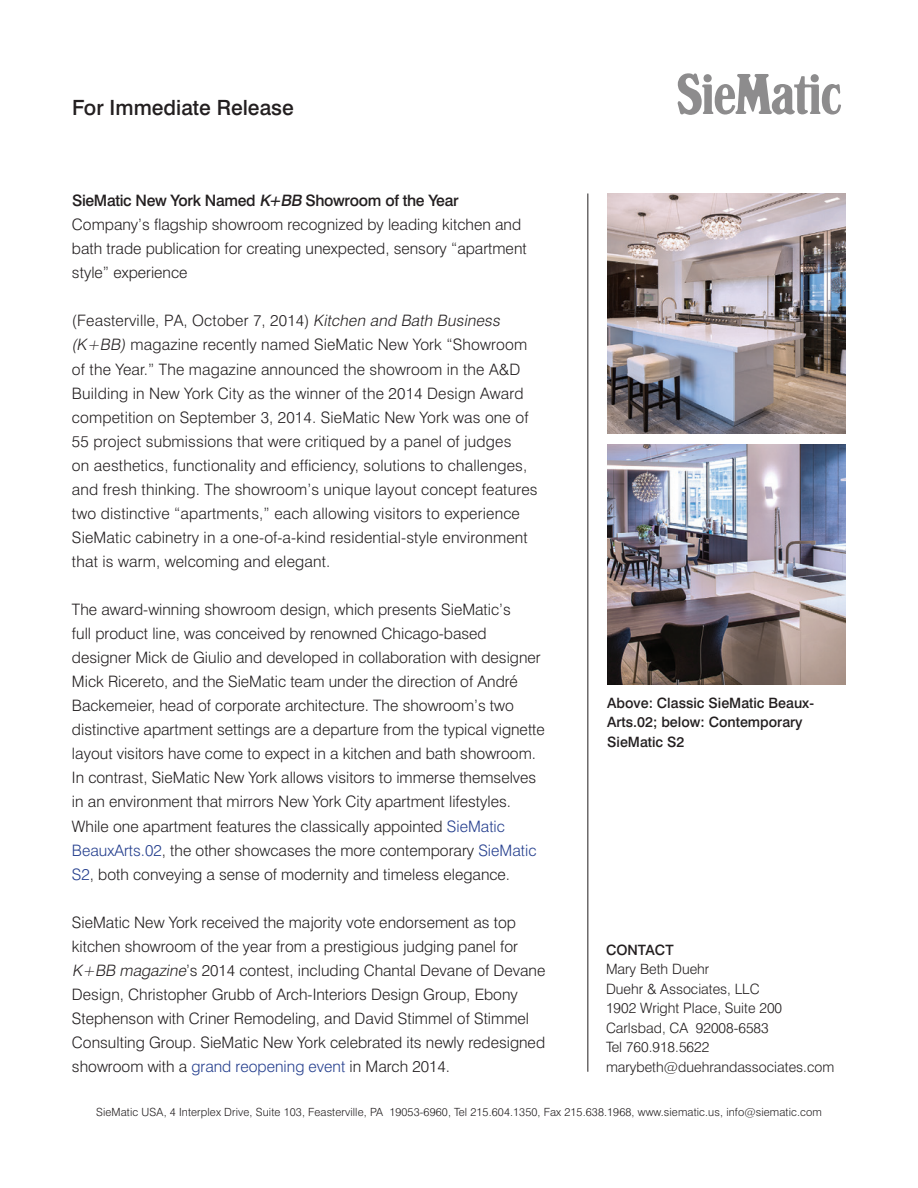
<style>
.page{position:relative;width:918px;height:1188px;background:#fff}
.page>*{position:absolute;margin:0;border:0;box-sizing:border-box;transform-origin:0 0}
.t1{font:500 21px "Swiss 721 BT";color:#231f20}
.t2{font:300 15.75px/24px "Swiss 721 BT";color:#231f20}
.t3{font:300 14.25px/19.5px "Swiss 721 BT";color:#231f20}
.t4{font:500 14.25px/19.5px "Swiss 721 BT";color:#231f20}
.t5{font:300 11.25px "Swiss 721 BT";letter-spacing:.01em;color:#231f20}
.s1{font-weight:500}
.s2{font-weight:500;font-style:italic}
.s3{font-style:italic}
.s4{color:#253f8e}
</style>
<div class="page">
<hr style="left:587px;top:194px;width:1px;height:878px;background:#231f20">
<img style="left:607px;top:194px;width:239px;height:239px">
<img style="left:607px;top:445px;width:239px;height:240px">
<svg style="left:678px;top:73px;width:163px;height:42px"></svg>
<h1 class="t1" style="left:72px;top:95px;width:223px">For Immediate Release</h1>
<p class="t2" style="left:72px;top:188px;width:456px"><span class="s1">SieMatic New York Named</span> <span class="s2">K+BB</span> <span class="s1">Showroom of the Year </span>Company’s flagship showroom recognized by leading kitchen and bath trade publication for creating unexpected, sensory “apartment style” experience</p>
<p class="t2" style="left:71px;top:309px;width:468px">(Feasterville, PA, October 7, 2014) <span class="s3">Kitchen and Bath Business (K+BB)</span>magazine recently named SieMatic New York “Showroom of the Year.” The magazine announced the showroom in the A&amp;D Building in New York City as the winner of the 2014 Design Award competition on September 3, 2014. SieMatic New York was one of 55 project submissions that were critiqued by a panel of judges<br>on aesthetics, functionality and efficiency, solutions to challenges, and fresh thinking. The showroom’s unique layout concept features two distinctive “apartments,” each allowing visitors to experience SieMatic cabinetry in a one-of-a-kind residential-style environment that is warm, welcoming and elegant.</p>
<p class="t2" style="left:72px;top:597px;width:474px">The award-winning showroom design, which presents SieMatic’s<br>full product line, was conceived by renowned Chicago-based designer Mick de Giulio and developed in collaboration with designer Mick Ricereto, and the SieMatic team under the direction of André Backemeier, head of corporate architecture. The showroom’s two distinctive apartment settings are a departure from the typical vignette layout visitors have come to expect in a kitchen and bath showroom.<br>In contrast, SieMatic New York allows visitors to immerse themselves in an environment that mirrors New York City apartment lifestyles.<br>While one apartment features the classically appointed <span class="s4">SieMatic BeauxArts.02</span>, the other showcases the more contemporary <span class="s4">SieMatic S2</span>, both conveying a sense of modernity and timeless elegance.</p>
<p class="t2" style="left:72px;top:910px;width:475px">SieMatic New York received the majority vote endorsement as top kitchen showroom of the year from a prestigious judging panel for <span class="s3">K+BB magazine</span>’s 2014 contest, including Chantal Devane of Devane Design, Christopher Grubb of Arch-Interiors Design Group, Ebony Stephenson with Criner Remodeling, and David Stimmel of Stimmel Consulting Group. SieMatic New York celebrated its newly redesigned showroom with a <span class="s4">grand reopening event</span> in March 2014.</p>
<p class="t4" style="left:607px;top:693px;width:208px">Above: Classic SieMatic Beaux-<br>Arts.02; below: Contemporary<br>SieMatic S2</p>
<p class="t4" style="left:606px;top:940px;width:69px">CONTACT</p>
<p class="t3" style="left:606px;top:959px;width:230px">Mary Beth Duehr<br>Duehr &amp; Associates, LLC<br>1902 Wright Place, Suite 200<br>Carlsbad, CA 92008-6583<br>Tel 760.918.5622 marybeth@duehrandassociates.com</p>
<p class="t5" style="left:96px;top:1105px;width:727px">SieMatic USA, 4 Interplex Drive, Suite 103, Feasterville, PA 19053-6960, Tel 215.604.1350, Fax 215.638.1968, www.siematic.us, info@siematic.com</p>
</div>
